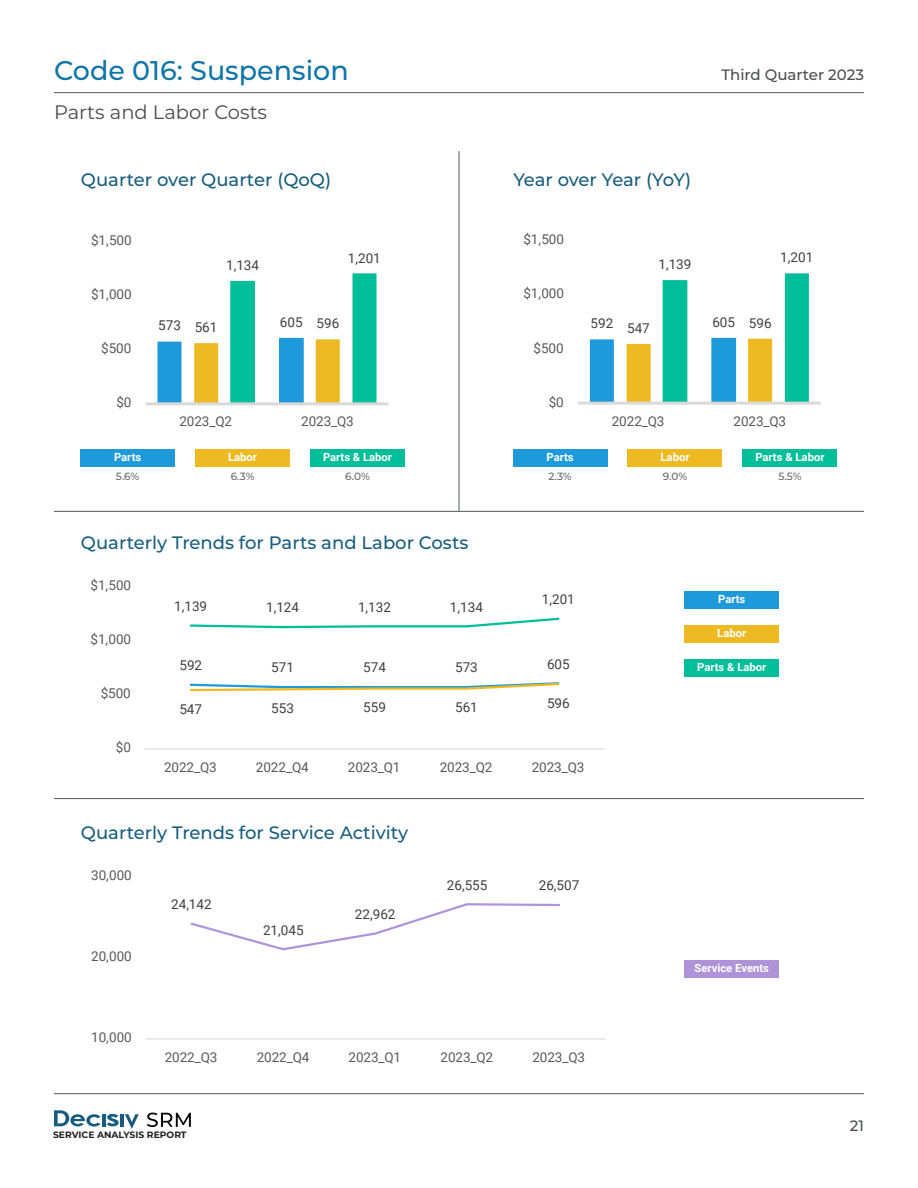
<style>
.page{position:relative;width:918px;height:1188px;background:#fff}
.page>*{position:absolute;margin:0;border:0;box-sizing:border-box;transform-origin:0 0}
.t1{font:500 27px "Montserrat";color:#1075a8}
.t2{font:19.5px "Montserrat";color:#4b4c4d}
.t3{font:500 18px "Montserrat";color:#175d7e}
.t4{font:500 15px "Montserrat";color:#4b4c4d}
.t5{font:13.5px "Roboto";letter-spacing:-.005em;color:#595959}
.t6{font:13.5px "Roboto";color:#404040}
.t7{font:700 11.25px "Roboto";color:#fff}
.t8{font:500 10.5px "Montserrat";color:#666}
.t9{font:700 9.15px "Montserrat";color:#231f20}
</style>
<div class="page">
<hr style="left:54px;top:92px;width:810px;height:1px;background:#57585a">
<hr style="left:54px;top:1093px;width:810px;height:1px;background:#57585a">
<svg style="left:125px;top:1114px;width:14px;height:15px"></svg>
<hr style="left:120px;top:1114px;width:4px;height:12px;background:#175c7e">
<svg style="left:54px;top:1110px;width:65px;height:17px"></svg>
<svg style="left:147px;top:1113px;width:44px;height:14px"></svg>
<div style="left:685px;top:591px;width:94px;height:18px;background:#1e9ada"></div>
<div style="left:685px;top:625px;width:94px;height:18px;background:#edba23"></div>
<div style="left:685px;top:659px;width:94px;height:18px;background:#00be9a"></div>
<div style="left:685px;top:960px;width:94px;height:18px;background:#ae93d8"></div>
<div style="left:81px;top:449px;width:94px;height:17px;background:#1e9ada"></div>
<div style="left:513px;top:449px;width:94px;height:17px;background:#1e9ada"></div>
<div style="left:196px;top:449px;width:94px;height:17px;background:#edba23"></div>
<div style="left:628px;top:449px;width:94px;height:17px;background:#edba23"></div>
<div style="left:310px;top:449px;width:95px;height:17px;background:#00be9a"></div>
<div style="left:743px;top:449px;width:94px;height:17px;background:#00be9a"></div>
<hr style="left:459px;top:151px;width:1px;height:360px;background:#57585a">
<hr style="left:54px;top:511px;width:810px;height:1px;background:#57585a">
<hr style="left:54px;top:798px;width:810px;height:1px;background:#57585a">
<svg style="left:158px;top:273px;width:218px;height:129px"></svg>
<hr style="left:146px;top:402px;width:242px;height:3px;background:#d9d9d9">
<svg style="left:590px;top:273px;width:219px;height:129px"></svg>
<hr style="left:578px;top:402px;width:243px;height:3px;background:#d9d9d9">
<hr style="left:145px;top:748px;width:459px;height:2px;background:#d9d9d9">
<svg style="left:189px;top:682px;width:371px;height:10px"></svg>
<svg style="left:189px;top:617px;width:371px;height:12px"></svg>
<hr style="left:146px;top:1038px;width:459px;height:1px;background:#d9d9d9">
<svg style="left:190px;top:903px;width:370px;height:48px"></svg>
<h1 class="t1" style="left:54px;top:52px;width:296px">Code 016: Suspension</h1>
<h2 class="t2" style="left:54px;top:98px;width:215px">Parts and Labor Costs</h2>
<h3 class="t3" style="left:81px;top:167px;width:252px">Quarter over Quarter (QoQ)</h3>
<h3 class="t3" style="left:513px;top:167px;width:180px">Year over Year (YoY)</h3>
<p class="t5" style="left:91px;top:231px;width:42px">$1,500</p>
<p class="t5" style="left:91px;top:285px;width:42px">$1,000</p>
<p class="t6" style="left:226px;top:255px;width:34px">1,134</p>
<p class="t6" style="left:348px;top:249px;width:34px">1,201</p>
<p class="t5" style="left:523px;top:230px;width:42px">$1,500</p>
<p class="t5" style="left:523px;top:284px;width:42px">$1,000</p>
<p class="t6" style="left:659px;top:255px;width:34px">1,139</p>
<p class="t4" style="left:721px;top:64px;width:144px">Third Quarter 2023</p>
<p class="t6" style="left:780px;top:248px;width:34px">1,201</p>
<p class="t5" style="left:101px;top:339px;width:32px">$500</p>
<p class="t5" style="left:116px;top:393px;width:17px">$0</p>
<p class="t6" style="left:158px;top:316px;width:24px">573</p>
<p class="t6" style="left:280px;top:313px;width:24px">605</p>
<p class="t6" style="left:195px;top:318px;width:24px">561</p>
<p class="t6" style="left:317px;top:314px;width:24px">596</p>
<p class="t5" style="left:179px;top:412px;width:54px">2023_Q2</p>
<p class="t5" style="left:301px;top:412px;width:54px">2023_Q3</p>
<p class="t5" style="left:534px;top:339px;width:32px">$500</p>
<p class="t5" style="left:549px;top:393px;width:17px">$0</p>
<p class="t6" style="left:591px;top:314px;width:24px">592</p>
<p class="t6" style="left:712px;top:312px;width:24px">605</p>
<p class="t6" style="left:627px;top:319px;width:24px">547</p>
<p class="t6" style="left:749px;top:314px;width:24px">596</p>
<p class="t5" style="left:612px;top:412px;width:54px">2022_Q3</p>
<p class="t5" style="left:734px;top:412px;width:54px">2023_Q3</p>
<p class="t7" style="left:114px;top:449px;width:29px">Parts</p>
<p class="t7" style="left:228px;top:449px;width:30px">Labor</p>
<p class="t7" style="left:323px;top:449px;width:71px">Parts &amp; Labor</p>
<p class="t7" style="left:546px;top:449px;width:29px">Parts</p>
<p class="t7" style="left:661px;top:449px;width:30px">Labor</p>
<p class="t7" style="left:755px;top:449px;width:71px">Parts &amp; Labor</p>
<p class="t8" style="left:116px;top:469px;width:25px">5.6%</p>
<p class="t8" style="left:231px;top:469px;width:25px">6.3%</p>
<p class="t8" style="left:345px;top:469px;width:26px">6.0%</p>
<p class="t8" style="left:548px;top:469px;width:25px">2.3%</p>
<p class="t8" style="left:663px;top:469px;width:26px">9.0%</p>
<p class="t8" style="left:778px;top:469px;width:25px">5.5%</p>
<h3 class="t3" style="left:81px;top:530px;width:389px">Quarterly Trends for Parts and Labor Costs</h3>
<p class="t5" style="left:91px;top:576px;width:42px">$1,500</p>
<p class="t5" style="left:91px;top:630px;width:42px">$1,000</p>
<p class="t5" style="left:101px;top:684px;width:32px">$500</p>
<p class="t5" style="left:116px;top:738px;width:17px">$0</p>
<p class="t6" style="left:174px;top:597px;width:34px">1,139</p>
<p class="t6" style="left:266px;top:598px;width:34px">1,124</p>
<p class="t6" style="left:358px;top:597px;width:34px">1,132</p>
<p class="t6" style="left:450px;top:597px;width:34px">1,134</p>
<p class="t6" style="left:542px;top:590px;width:34px">1,201</p>
<p class="t6" style="left:179px;top:656px;width:24px">592</p>
<p class="t6" style="left:271px;top:658px;width:24px">571</p>
<p class="t6" style="left:363px;top:657px;width:24px">574</p>
<p class="t6" style="left:455px;top:658px;width:24px">573</p>
<p class="t6" style="left:547px;top:654px;width:24px">605</p>
<p class="t6" style="left:179px;top:699px;width:24px">547</p>
<p class="t6" style="left:271px;top:699px;width:24px">553</p>
<p class="t6" style="left:363px;top:698px;width:24px">559</p>
<p class="t6" style="left:455px;top:698px;width:24px">561</p>
<p class="t6" style="left:547px;top:694px;width:24px">596</p>
<p class="t5" style="left:164px;top:758px;width:54px">2022_Q3</p>
<p class="t5" style="left:256px;top:758px;width:54px">2022_Q4</p>
<p class="t5" style="left:348px;top:758px;width:54px">2023_Q1</p>
<p class="t5" style="left:440px;top:758px;width:54px">2023_Q2</p>
<p class="t5" style="left:532px;top:758px;width:54px">2023_Q3</p>
<h3 class="t3" style="left:81px;top:820px;width:329px">Quarterly Trends for Service Activity</h3>
<p class="t5" style="left:91px;top:866px;width:42px">30,000</p>
<p class="t5" style="left:91px;top:947px;width:42px">20,000</p>
<p class="t5" style="left:91px;top:1028px;width:42px">10,000</p>
<p class="t6" style="left:171px;top:895px;width:42px">24,142</p>
<p class="t6" style="left:263px;top:920px;width:42px">21,045</p>
<p class="t6" style="left:355px;top:905px;width:42px">22,962</p>
<p class="t6" style="left:447px;top:875px;width:42px">26,555</p>
<p class="t6" style="left:539px;top:875px;width:42px">26,507</p>
<p class="t5" style="left:165px;top:1048px;width:54px">2022_Q3</p>
<p class="t5" style="left:257px;top:1048px;width:54px">2022_Q4</p>
<p class="t5" style="left:349px;top:1048px;width:54px">2023_Q1</p>
<p class="t5" style="left:441px;top:1048px;width:54px">2023_Q2</p>
<p class="t5" style="left:532px;top:1048px;width:54px">2023_Q3</p>
<p class="t9" style="left:53px;top:1128px;width:135px">SERVICE ANALYSIS REPORT</p>
<p class="t7" style="left:718px;top:591px;width:29px">Parts</p>
<p class="t7" style="left:717px;top:625px;width:30px">Labor</p>
<p class="t7" style="left:697px;top:659px;width:71px">Parts &amp; Labor</p>
<p class="t7" style="left:695px;top:960px;width:76px">Service Events</p>
<p class="t4" style="left:850px;top:1116px;width:16px">21</p>
</div>
